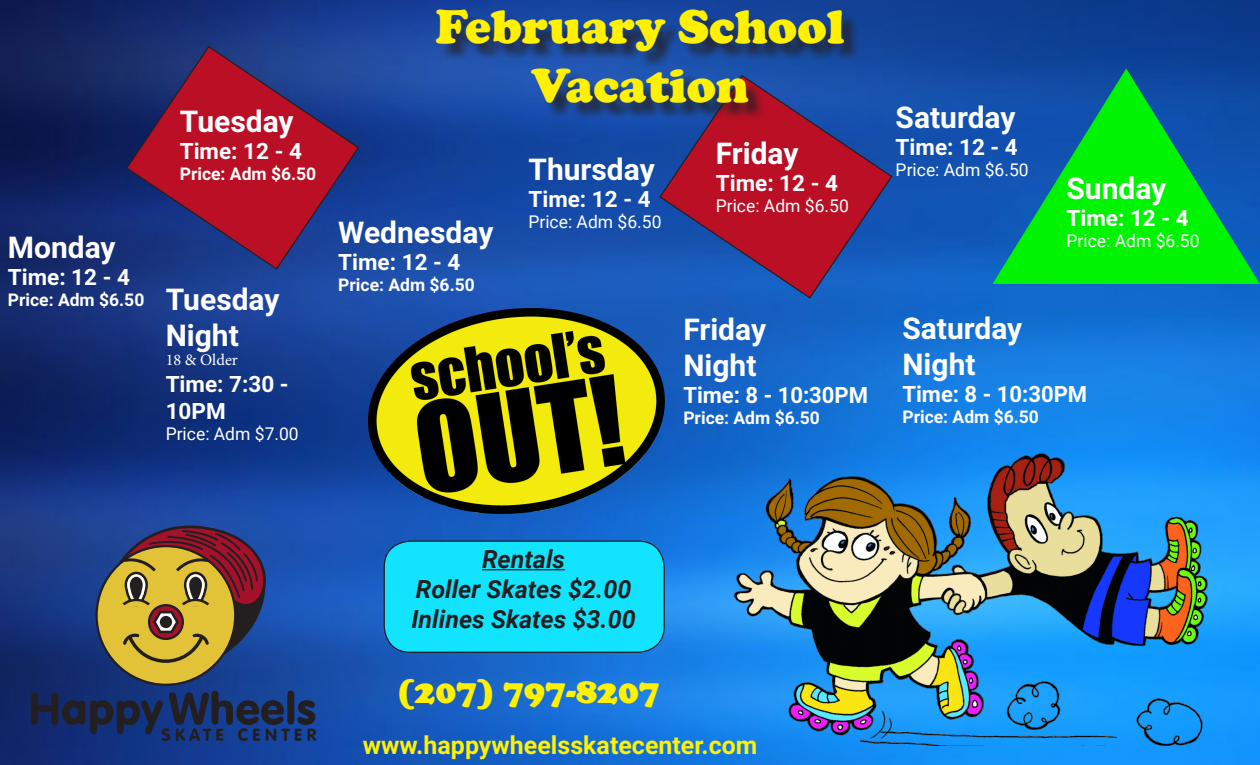
<style>
.page{position:relative;width:1260px;height:765px;background:#fff}
.page>*{position:absolute;margin:0;border:0;box-sizing:border-box;transform-origin:0 0}
.HW_Flyer_Title{font:900 48.75px "Cooper";color:#fff101}
.HW_Flyer_Title-2{font:900 35px "Cooper";color:#fff101}
.HW_Flyers_Days{font:700 30px "Roboto";color:#fff}
.HW_Flyer_Title-3{font:italic 700 25px "Roboto";color:#231f20}
.HW_Flyer_Title-4{font:700 25px "Roboto";color:#fff101}
.HW_Flyers_Days_Sub_T{font:700 22.5px/27px "Roboto";color:#fff}
.HR_Flyer_Days_Body{font:700 17.5px "Roboto";color:#fff}
.t1{font:17.5px "Roboto";color:#fff}
.HW_Flyers_Days-2{font:16.25px "Minion Pro";color:#fff}
</style>
<div class="page">
<img style="left:0;top:0;width:1260px;height:765px">
<svg style="left:31px;top:514px;width:285px;height:227px;background:#46516b"></svg>
<img style="left:723px;top:425px;width:492px;height:320px">
<svg style="left:125px;top:45px;width:235px;height:226px;background:#682455"></svg>
<div style="left:384px;top:541px;width:280px;height:111px;background:#12e4ff;border-radius:26px"></div>
<hr style="left:482px;top:569px;width:83px;height:1px;background:#231f20">
<div style="left:384px;top:540px;width:281px;height:113px;border:1px solid #231f20;border-radius:26px"></div>
<svg style="left:658px;top:74px;width:235px;height:226px;background:#702e64"></svg>
<div style="left:439px;top:13px;width:423px;height:108px;background:#231f20;opacity:.75"></div>
<svg style="left:992px;top:69px;width:268px;height:215px;background:#08a156"></svg>
<img style="left:368px;top:308px;width:297px;height:206px">
<p class="HW_Flyers_Days" style="left:8px;top:226px;width:109px">Monday</p>
<p class="HW_Flyers_Days_Sub_T" style="left:8px;top:263px;width:124px">Time: 12 - 4</p>
<p class="HR_Flyer_Days_Body" style="left:8px;top:288px;width:138px">Price: Adm $6.50</p>
<p class="HW_Flyers_Days" style="left:180px;top:101px;width:115px">Tuesday</p>
<p class="HW_Flyers_Days_Sub_T" style="left:180px;top:137px;width:124px">Time: 12 - 4</p>
<p class="HR_Flyer_Days_Body" style="left:180px;top:162px;width:138px">Price: Adm $6.50</p>
<p class="HW_Flyers_Days" style="left:166px;top:278px;width:115px">Tuesday</p>
<p class="HW_Flyers_Days" style="left:166px;top:314px;width:75px">Night</p>
<p class="HW_Flyers_Days-2" style="left:166px;top:349px;width:74px">18 &amp; Older</p>
<p class="HW_Flyers_Days_Sub_T" style="left:166px;top:370px;width:124px">Time: 7:30 -<br>10PM</p>
<p class="t1" style="left:166px;top:422px;width:135px">Price: Adm $7.00</p>
<p class="HW_Flyer_Title" style="left:435px;top:-2px;width:410px">February School</p>
<p class="HW_Flyer_Title" style="left:531px;top:57px;width:219px">Vacation</p>
<p class="HW_Flyers_Days" style="left:338px;top:212px;width:157px">Wednesday</p>
<p class="HW_Flyers_Days_Sub_T" style="left:338px;top:248px;width:124px">Time: 12 - 4</p>
<p class="HR_Flyer_Days_Body" style="left:338px;top:273px;width:138px">Price: Adm $6.50</p>
<p class="HW_Flyers_Days" style="left:528px;top:149px;width:128px">Thursday</p>
<p class="HW_Flyers_Days_Sub_T" style="left:528px;top:185px;width:124px">Time: 12 - 4</p>
<p class="t1" style="left:528px;top:210px;width:135px">Price: Adm $6.50</p>
<p class="HW_Flyers_Days" style="left:716px;top:132px;width:84px">Friday</p>
<p class="HW_Flyers_Days_Sub_T" style="left:716px;top:168px;width:124px">Time: 12 - 4</p>
<p class="t1" style="left:716px;top:193px;width:135px">Price: Adm $6.50</p>
<p class="HW_Flyers_Days" style="left:683px;top:308px;width:84px">Friday</p>
<p class="HW_Flyers_Days" style="left:683px;top:344px;width:75px">Night</p>
<p class="HW_Flyers_Days_Sub_T" style="left:683px;top:381px;width:186px">Time: 8 - 10:30PM</p>
<p class="HR_Flyer_Days_Body" style="left:683px;top:406px;width:138px">Price: Adm $6.50</p>
<p class="HW_Flyers_Days" style="left:896px;top:97px;width:121px">Saturday</p>
<p class="HW_Flyers_Days_Sub_T" style="left:896px;top:133px;width:124px">Time: 12 - 4</p>
<p class="t1" style="left:896px;top:158px;width:135px">Price: Adm $6.50</p>
<p class="HW_Flyers_Days" style="left:1067px;top:167px;width:101px">Sunday</p>
<p class="HW_Flyers_Days_Sub_T" style="left:1067px;top:203px;width:124px">Time: 12 - 4</p>
<p class="t1" style="left:1067px;top:228px;width:135px">Price: Adm $6.50</p>
<p class="HW_Flyers_Days" style="left:902px;top:307px;width:121px">Saturday</p>
<p class="HW_Flyers_Days" style="left:902px;top:343px;width:75px">Night</p>
<p class="HW_Flyers_Days_Sub_T" style="left:902px;top:380px;width:186px">Time: 8 - 10:30PM</p>
<p class="HR_Flyer_Days_Body" style="left:902px;top:404px;width:138px">Price: Adm $6.50</p>
<p class="HW_Flyer_Title-3" style="left:482px;top:542px;width:85px">Rentals</p>
<p class="HW_Flyer_Title-3" style="left:416px;top:572px;width:217px">Roller Skates $2.00</p>
<p class="HW_Flyer_Title-3" style="left:411px;top:602px;width:226px">Inlines Skates $3.00</p>
<p class="HW_Flyer_Title-2" style="left:397px;top:671px;width:264px">(207) 797-8207</p>
<p class="HW_Flyer_Title-4" style="left:363px;top:727px;width:396px">www.happywheelsskatecenter.com</p>
</div>
